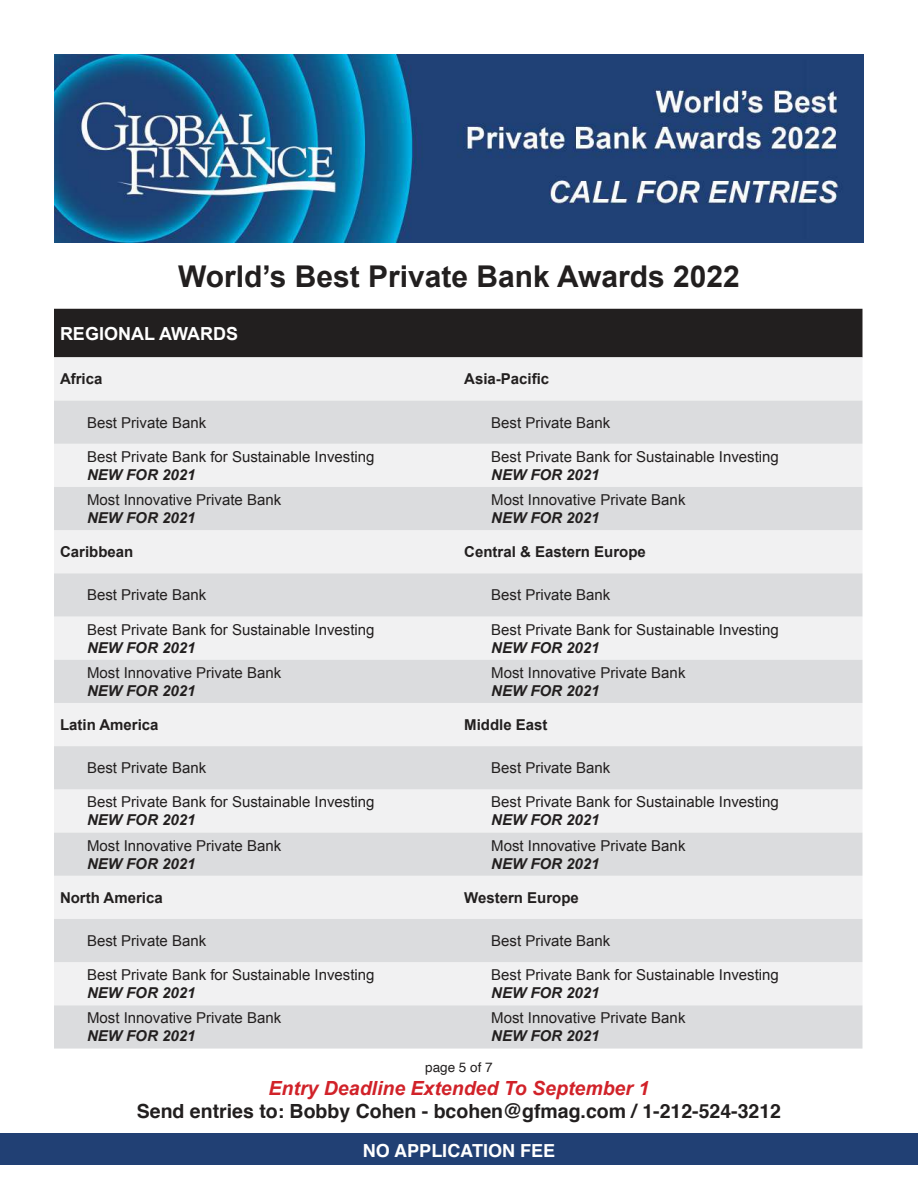
<style>
.page{position:relative;width:918px;height:1188px;background:#fff}
.page>*{position:absolute;margin:0;border:0;box-sizing:border-box;transform-origin:0 0}
.t1{font:700 30px "Arial";color:#221f1f}
.t2{font:700 19.5px "Helvetica";color:#221f1f}
.t3{font:italic 700 19.5px "Arial";color:#d12229}
.t4{font:700 18px "Helvetica";color:#fff}
.t5{font:700 18px "Arial";color:#fff}
.t6{font:15px "Arial";color:#221f1f}
.t7{font:italic 700 15px "Arial";color:#221f1f}
.t8{font:700 15px "Arial";color:#221f1f}
.t9{font:13.5px "Helvetica";color:#221f1f}
</style>
<div class="page">
<div style="left:0;top:1134px;width:918px;height:31px;background:#214074"></div>
<img style="left:54px;top:54px;width:810px;height:189px">
<div style="left:54px;top:309px;width:808px;height:48px;background:#221f1f"></div>
<div style="left:54px;top:357px;width:808px;height:44px;background:#f1f1f2"></div>
<svg style="left:54px;top:401px;width:808px;height:648px;fill:#dbdcde"></svg>
<h1 class="t1" style="left:178px;top:266px;width:563px">World’s Best Private Bank Awards 2022</h1>
<p class="t5" style="left:60px;top:327px;width:180px">REGIONAL AWARDS</p>
<p class="t8" style="left:60px;top:374px;width:44px">Africa</p>
<p class="t8" style="left:464px;top:369px;width:87px">Asia-Paci昀椀c</p>
<p class="t6" style="left:87px;top:416px;width:121px">Best Private Bank</p>
<p class="t6" style="left:491px;top:416px;width:121px">Best Private Bank</p>
<p class="t6" style="left:87px;top:450px;width:289px">Best Private Bank for Sustainable Investing</p>
<p class="t7" style="left:87px;top:469px;width:110px">NEW FOR 2021</p>
<p class="t6" style="left:491px;top:450px;width:289px">Best Private Bank for Sustainable Investing</p>
<p class="t7" style="left:491px;top:469px;width:110px">NEW FOR 2021</p>
<p class="t6" style="left:87px;top:493px;width:196px">Most Innovative Private Bank</p>
<p class="t7" style="left:87px;top:512px;width:110px">NEW FOR 2021</p>
<p class="t6" style="left:491px;top:493px;width:196px">Most Innovative Private Bank</p>
<p class="t7" style="left:491px;top:512px;width:110px">NEW FOR 2021</p>
<p class="t8" style="left:60px;top:546px;width:75px">Caribbean</p>
<p class="t8" style="left:464px;top:546px;width:183px">Central &amp; Eastern Europe</p>
<p class="t6" style="left:87px;top:589px;width:121px">Best Private Bank</p>
<p class="t6" style="left:491px;top:589px;width:121px">Best Private Bank</p>
<p class="t6" style="left:87px;top:623px;width:289px">Best Private Bank for Sustainable Investing</p>
<p class="t7" style="left:87px;top:642px;width:110px">NEW FOR 2021</p>
<p class="t6" style="left:491px;top:623px;width:289px">Best Private Bank for Sustainable Investing</p>
<p class="t7" style="left:491px;top:642px;width:110px">NEW FOR 2021</p>
<p class="t6" style="left:87px;top:666px;width:196px">Most Innovative Private Bank</p>
<p class="t7" style="left:87px;top:685px;width:110px">NEW FOR 2021</p>
<p class="t6" style="left:491px;top:666px;width:196px">Most Innovative Private Bank</p>
<p class="t7" style="left:491px;top:685px;width:110px">NEW FOR 2021</p>
<p class="t8" style="left:60px;top:719px;width:100px">Latin America</p>
<p class="t8" style="left:464px;top:719px;width:85px">Middle East</p>
<p class="t6" style="left:87px;top:762px;width:121px">Best Private Bank</p>
<p class="t6" style="left:491px;top:762px;width:121px">Best Private Bank</p>
<p class="t6" style="left:87px;top:796px;width:289px">Best Private Bank for Sustainable Investing</p>
<p class="t7" style="left:87px;top:815px;width:110px">NEW FOR 2021</p>
<p class="t6" style="left:491px;top:796px;width:289px">Best Private Bank for Sustainable Investing</p>
<p class="t7" style="left:491px;top:815px;width:110px">NEW FOR 2021</p>
<p class="t6" style="left:87px;top:839px;width:196px">Most Innovative Private Bank</p>
<p class="t7" style="left:87px;top:858px;width:110px">NEW FOR 2021</p>
<p class="t6" style="left:491px;top:839px;width:196px">Most Innovative Private Bank</p>
<p class="t7" style="left:491px;top:858px;width:110px">NEW FOR 2021</p>
<p class="t8" style="left:60px;top:892px;width:104px">North America</p>
<p class="t8" style="left:464px;top:892px;width:116px">Western Europe</p>
<p class="t6" style="left:87px;top:934px;width:121px">Best Private Bank</p>
<p class="t6" style="left:491px;top:934px;width:121px">Best Private Bank</p>
<p class="t6" style="left:87px;top:969px;width:289px">Best Private Bank for Sustainable Investing</p>
<p class="t7" style="left:87px;top:987px;width:110px">NEW FOR 2021</p>
<p class="t6" style="left:491px;top:969px;width:289px">Best Private Bank for Sustainable Investing</p>
<p class="t7" style="left:491px;top:987px;width:110px">NEW FOR 2021</p>
<p class="t6" style="left:87px;top:1012px;width:196px">Most Innovative Private Bank</p>
<p class="t7" style="left:87px;top:1031px;width:110px">NEW FOR 2021</p>
<p class="t6" style="left:491px;top:1012px;width:196px">Most Innovative Private Bank</p>
<p class="t7" style="left:491px;top:1031px;width:110px">NEW FOR 2021</p>
<p class="t9" style="left:425px;top:1062px;width:69px">page 5 of 7</p>
<h2 class="t3" style="left:269px;top:1081px;width:382px">Entry Deadline Extended To September 1</h2>
<h2 class="t2" style="left:137px;top:1104px;width:646px">Send entries to: Bobby Cohen - bcohen@gfmag.com / 1-212-524-3212</h2>
<p class="t4" style="left:363px;top:1143px;width:194px">NO APPLICATION FEE</p>
</div>
